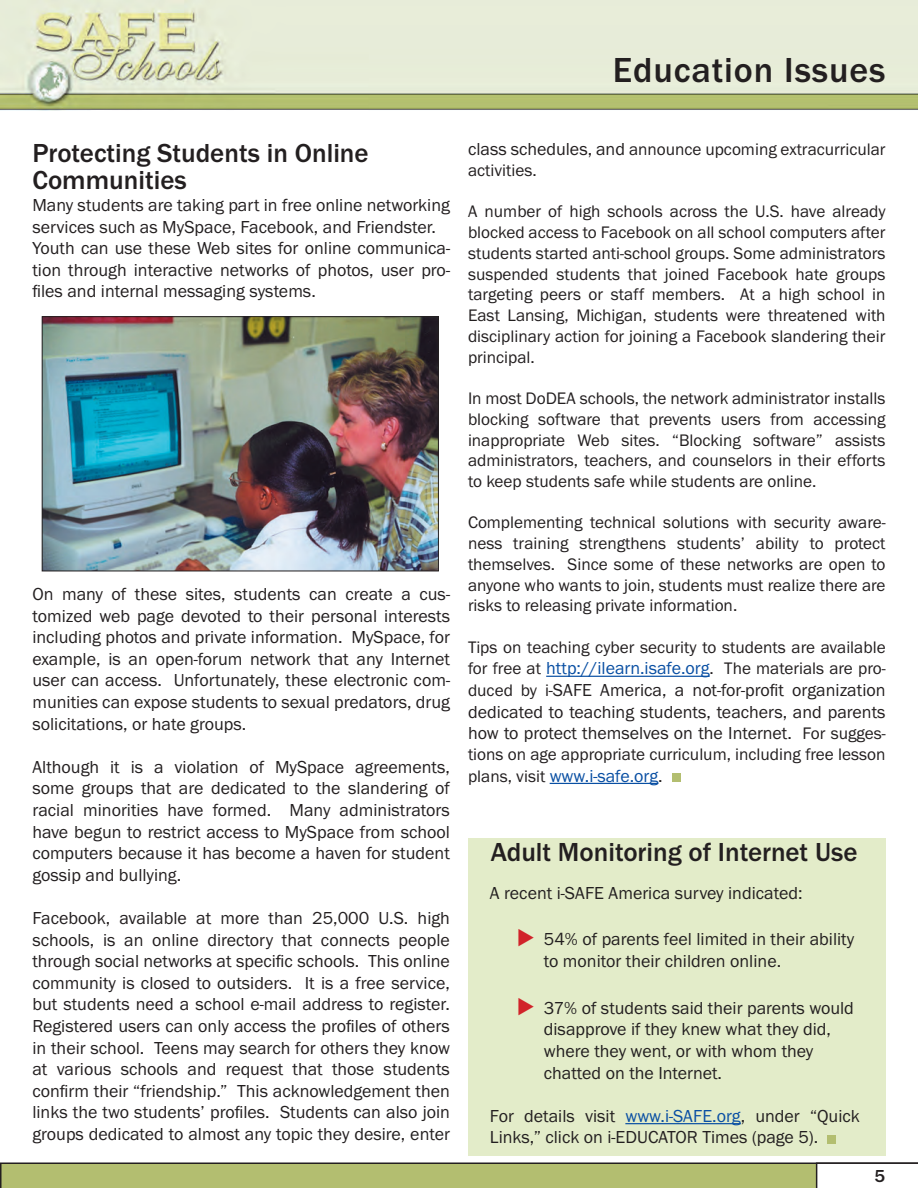
<style>
.page{position:relative;width:918px;height:1188px;background:#fff}
.page>*{position:absolute;margin:0;border:0;box-sizing:border-box;transform-origin:0 0}
.Sub_Page_Section_Headers{font:700 36px "Franklin Gothic";letter-spacing:.025em;color:#231f20}
.level_1_header{font:700 27px "Franklin Gothic";color:#231f20}
.Newsletter_body_text{font:18px/21.6px "Franklin Gothic";color:#231f20;text-align:justify}
.Text_Bullets_2{font:18px/21.6px "Franklin Gothic";color:#231f20}
.Newsletter_body_text-2{font:18px "Franklin Gothic";color:#094fa3}
.t1{font:700 18px "Franklin Gothic";color:#231f20}
.Newsletter_body_text-3{font:17.25px/20.7px "Franklin Gothic";color:#231f20;text-align:justify}
.s1{font-size:18px}
.s2{font-size:18px;color:#094fa3}
.s3{font-size:17.25px}
.s4{font-size:17.25px;color:#231f20}
.s5{color:#231f20}
.s6{color:#d1232a}
.s7{color:#094fa3}
</style>
<div class="page">
<svg style="left:0;top:1162px;width:918px;height:26px;background:#b3bb7c"></svg>
<img style="left:0;top:0;width:918px;height:111px">
<hr style="left:546px;top:676px;width:164px;height:1px;background:#094fa3">
<hr style="left:550px;top:783px;width:108px;height:1px;background:#094fa3">
<div style="left:672px;top:773px;width:8px;height:9px;background:#b3be70"></div>
<div style="left:468px;top:838px;width:418px;height:318px;background:#e3ecc9"></div>
<hr style="left:625px;top:1123px;width:116px;height:1px;background:#094fa3">
<div style="left:827px;top:1135px;width:9px;height:8px;background:#b3be70"></div>
<img style="left:44px;top:318px;width:393px;height:251px">
<div style="left:42px;top:316px;width:397px;height:255px;border:1px solid #231f20"></div>
<p class="Sub_Page_Section_Headers" style="left:613px;top:50px;width:274px">Education Issues</p>
<p class="level_1_header" style="left:32px;top:138px;width:338px">Protecting Students in Online</p>
<p class="level_1_header" style="left:32px;top:165px;width:156px">Communities</p>
<p class="Newsletter_body_text" style="left:32px;top:195px;width:419px">Many students are taking part in free online networking services such as MySpace, Facebook, and Friendster.</p>
<p class="Newsletter_body_text" style="left:32px;top:238px;width:419px">Youth can use these Web sites for online communica&shy;tion through interactive networks of photos, user pro&shy;files and internal messaging systems.</p>
<p class="Newsletter_body_text" style="left:32px;top:584px;width:419px">On many of these sites, students can create a cus&shy;tomized web page devoted to their personal interests including photos and private information. MySpace, for example, is an open-forum network that any Internet user can access. Unfortunately, these electronic com&shy;munities can expose students to sexual predators, drug solicitations, or hate groups.</p>
<p class="Newsletter_body_text" style="left:32px;top:756px;width:419px">Although it is a violation of MySpace agreements, some groups that are dedicated to the slandering of racial minorities have formed. Many administrators have begun to restrict access to MySpace from school computers because it has become a haven for student gossip and bullying.</p>
<p class="Newsletter_body_text" style="left:32px;top:908px;width:419px">Facebook, available at more than 25,000 U.S. high schools, is an online directory that connects people through social networks at specific schools. This online community is closed to outsiders. It is a free service, but students need a school e-mail address to register.<br>Registered users can only access the profiles of others in their school. Teens may search for others they know at various schools and request that those students confirm their “friendship.” This acknowledgement then links the two students’ profiles. Students can also join groups dedicated to almost any topic they desire, enter</p>
<p class="Newsletter_body_text-3" style="left:468px;top:139px;width:419px"><span class="s1">class schedules, and</span> announce upcoming extracurricular activities.</p>
<p class="Newsletter_body_text-3" style="left:468px;top:202px;width:419px">A number of high schools across the U.S. have already blocked access to Facebook on all school computers after students started anti-school groups. Some administrators suspended students that joined Facebook hate groups targeting peers or staff members. At a high school in East Lansing, Michigan, students were threatened with disciplinary action for joining a Facebook slandering their principal.</p>
<p class="Newsletter_body_text-3" style="left:468px;top:388px;width:419px">In most DoDEA schools, the network administrator installs blocking software that prevents users from accessing inappropriate Web sites. “Blocking software” assists administrators, teachers, and counselors in their efforts to keep students safe while students are online.</p>
<p class="Newsletter_body_text-3" style="left:468px;top:513px;width:419px">Complementing technical solutions with security aware&shy;ness training strengthens students’ ability to protect themselves. Since some of these networks are open to anyone who wants to join, students must realize there are risks to releasing private information.</p>
<p class="Newsletter_body_text-3" style="left:468px;top:637px;width:419px;line-height:21.6px">Tips on teaching cyber security to students are available for free at <span class="s2">http://ilearn.isafe.org</span>. The materials are pro-</p>
<p class="Newsletter_body_text" style="left:468px;top:680px;width:419px"><span class="s3">duced by i</span>-SAFE America, a not-for-profit organization dedicated to teaching students, teachers, and parents how to protect themselves on the Internet. <span class="s3">For sugges-</span></p>
<p class="Newsletter_body_text-3" style="left:468px;top:744px;width:419px">tions on age appropriate curriculum, including free lesson</p>
<p class="Newsletter_body_text-2" style="left:468px;top:766px;width:196px"><span class="s4">plans, visit</span> www.i-safe.org<span class="s5">.</span></p>
<p class="level_1_header" style="left:491px;top:837px;width:368px">Adult Monitoring of Internet Use</p>
<p class="Newsletter_body_text" style="left:490px;top:882px;width:314px">A recent i-SAFE America survey indicated:</p>
<p class="Text_Bullets_2" style="left:544px;top:929px;width:312px;text-indent:-27px"><span class="s6">◆</span> 54% of parents feel limited in their ability to monitor their children online.</p>
<p class="Text_Bullets_2" style="left:544px;top:997px;width:312px;text-indent:-27px"><span class="s6">◆</span> 37% of students said their parents would disapprove if they knew what they did, where they went, or with whom they chatted on the Internet.</p>
<p class="Newsletter_body_text" style="left:490px;top:1105px;width:371px">For details visit <span class="s7">www.i-SAFE.org</span>, under “Quick<br>Links,” click on i-EDUCATOR Times (page 5).</p>
<p class="t1" style="left:874px;top:1166px;width:12px">5</p>
</div>
